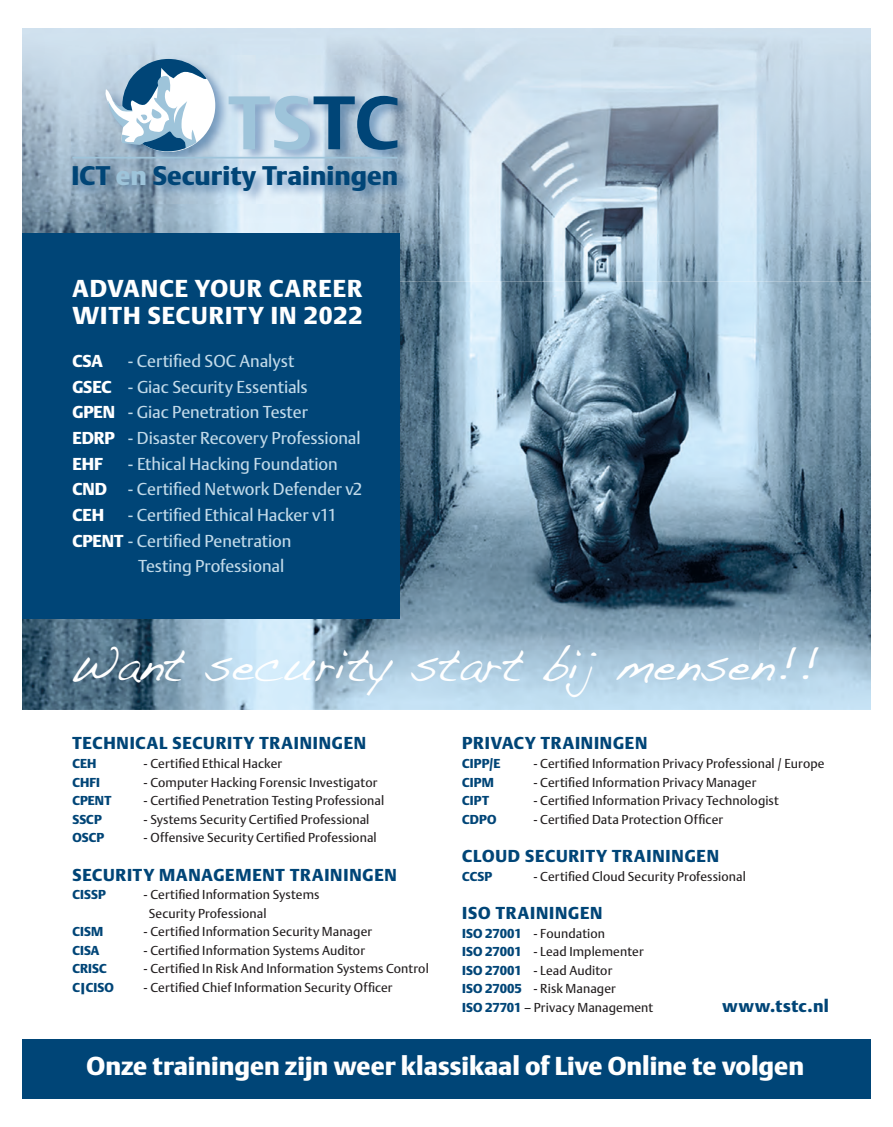
<style>
.page{position:relative;width:893px;height:1127px;background:#fff}
.page>*{position:absolute;margin:0;border:0;box-sizing:border-box;transform-origin:0 0}
.t1{font:45.75px "Handwriting Dakota";color:#fff}
.t2{font:26.7px "DTL Argo ST Black";color:#004577}
.t3{font:25.65px "DTL Argo T Black";color:#fff}
.t4{font:24.15px/27.2px "DTL Argo T Black";letter-spacing:.045em;color:#fff}
.t5{font:17.1px/25.7px "DTL Argo T";letter-spacing:-.005em;color:#c2dae9}
.t6{font:17.1px "DTL Argo T Black";letter-spacing:.05em;color:#004577}
.t7{font:17.1px "DTL Argo T Black";letter-spacing:.03em;color:#004577}
.t8{font:17.1px "DTL Argo T Black";color:#fff}
.t9{font:12.9px/18.5px "DTL Argo T";letter-spacing:.01em;color:#231f20}
.t10{font:12.9px "DTL Argo T Black";letter-spacing:.01em;color:#004577}
.s1{color:#9ec4da}
.s2{font-family:"DTL Argo T Black";color:#fff}
.s3{font-family:"DTL Argo T Black";color:#004577}
</style>
<div class="page">
<div style="left:22px;top:1039px;width:849px;height:60px;background:#004577"></div>
<img style="left:22px;top:282px;width:849px;height:428px">
<img style="left:22px;top:28px;width:84px;height:205px">
<img style="left:398px;top:60px;width:473px;height:222px">
<img style="left:106px;top:203px;width:292px;height:30px">
<img style="left:72px;top:56px;width:340px;height:147px">
<svg style="left:229px;top:96px;width:168px;height:54px;background:#8baec8"></svg>
<svg style="left:104px;top:59px;width:111px;height:94px"></svg>
<hr style="left:72px;top:157px;width:325px;height:2px;background:#9ec4da">
<div style="left:22px;top:233px;width:377px;height:385px;background:#004577"></div>
<p class="t2" style="left:71px;top:160px;width:328px">ICT <span class="s1">en</span> Security Trainingen</p>
<p class="t4" style="left:72px;top:275px;width:291px">ADVANCE YOUR CAREER<br>WITH SECURITY IN 2022</p>
<p class="t8" style="left:72px;top:351px;width:32px">CSA</p>
<p class="t5" style="left:72px;top:350px;width:290px;text-indent:56px">- Certified SOC Analyst<br><span class="s2">GSEC</span> - Giac Security Essentials<br><span class="s2">GPEN</span> - Giac Penetration Tester<br><span class="s2">EDRP</span> - Disaster Recovery Professional<br><span class="s2">EHF</span></p>
<p class="t5" style="left:72px;top:452px;width:291px;text-indent:56px">- Ethical Hacking Foundation<br><span class="s2">CND</span> - Certified Network Defender v2<br><span class="s2">CEH</span></p>
<p class="t5" style="left:128px;top:503px;width:211px">- Certified Ethical Hacker v11</p>
<p class="t5" style="left:72px;top:529px;width:221px"><span class="s2">CPENT</span> - Certified Penetration</p>
<p class="t5" style="left:138px;top:555px;width:148px">Testing Professional</p>
<p class="t1" style="left:70px;top:637px;width:751px">Want security start bij mensen!!</p>
<p class="t6" style="left:72px;top:733px;width:295px">TECHNICAL SECURITY TRAININGEN</p>
<p class="t10" style="left:72px;top:756px;width:26px">CEH</p>
<p class="t9" style="left:144px;top:755px;width:140px">- Certified Ethical Hacker</p>
<p class="t10" style="left:72px;top:774px;width:29px">CHFI</p>
<p class="t9" style="left:144px;top:774px;width:235px">- Computer Hacking Forensic Investigator</p>
<p class="t10" style="left:72px;top:793px;width:40px">CPENT</p>
<p class="t9" style="left:144px;top:792px;width:242px">- Certified Penetration Testing Professional</p>
<p class="t10" style="left:72px;top:811px;width:31px">SSCP</p>
<p class="t9" style="left:144px;top:811px;width:227px">- Systems Security Certified Professional</p>
<p class="t10" style="left:72px;top:830px;width:33px">OSCP</p>
<p class="t9" style="left:144px;top:829px;width:235px">- Offensive Security Certified Professional</p>
<p class="t6" style="left:72px;top:864px;width:326px">SECURITY MANAGEMENT TRAININGEN</p>
<p class="t10" style="left:72px;top:887px;width:35px">CISSP</p>
<p class="t9" style="left:149px;top:886px;width:172px;text-indent:-5px">- Certified Information Systems<br>Security Professional</p>
<p class="t10" style="left:72px;top:924px;width:32px">CISM</p>
<p class="t9" style="left:144px;top:923px;width:230px">- Certified Information Security Manager</p>
<p class="t10" style="left:72px;top:942px;width:29px">CISA</p>
<p class="t9" style="left:144px;top:942px;width:223px">- Certified Information Systems Auditor</p>
<p class="t10" style="left:72px;top:961px;width:36px">CRISC</p>
<p class="t9" style="left:144px;top:960px;width:287px">- Certified In Risk And Information Systems Control</p>
<p class="t10" style="left:72px;top:980px;width:43px">C|CISO</p>
<p class="t9" style="left:144px;top:979px;width:250px">- Certified Chief Information Security Officer</p>
<p class="t6" style="left:462px;top:733px;width:187px">PRIVACY TRAININGEN</p>
<p class="t10" style="left:462px;top:756px;width:40px">CIPP/E</p>
<p class="t9" style="left:533px;top:755px;width:293px">- Certified Information Privacy Professional / Europe</p>
<p class="t10" style="left:462px;top:774px;width:33px">CIPM</p>
<p class="t9" style="left:533px;top:774px;width:224px">- Certified Information Privacy Manager</p>
<p class="t10" style="left:462px;top:793px;width:28px">CIPT</p>
<p class="t9" style="left:533px;top:792px;width:247px">- Certified Information Privacy Technologist</p>
<p class="t10" style="left:462px;top:811px;width:36px">CDPO</p>
<p class="t9" style="left:533px;top:811px;width:191px">- Certified Data Protection Officer</p>
<p class="t6" style="left:462px;top:846px;width:258px">CLOUD SECURITY TRAININGEN</p>
<p class="t10" style="left:462px;top:868px;width:31px">CCSP</p>
<p class="t9" style="left:533px;top:868px;width:214px">- Certified Cloud Security Professional</p>
<p class="t6" style="left:462px;top:903px;width:142px">ISO TRAININGEN</p>
<p class="t9" style="left:462px;top:925px;width:193px"><span class="s3">ISO 27001</span> - Foundation<br><span class="s3">ISO 27001</span> - Lead Implementer<br><span class="s3">ISO 27001</span> - Lead Auditor<br><span class="s3">ISO 27005</span> - Risk Manager<br><span class="s3">ISO 27701</span> – Privacy Management</p>
<p class="t7" style="left:722px;top:996px;width:108px">www.tstc.nl</p>
<p class="t3" style="left:87px;top:1051px;width:719px">Onze trainingen zijn weer klassikaal of Live Online te volgen</p>
</div>
